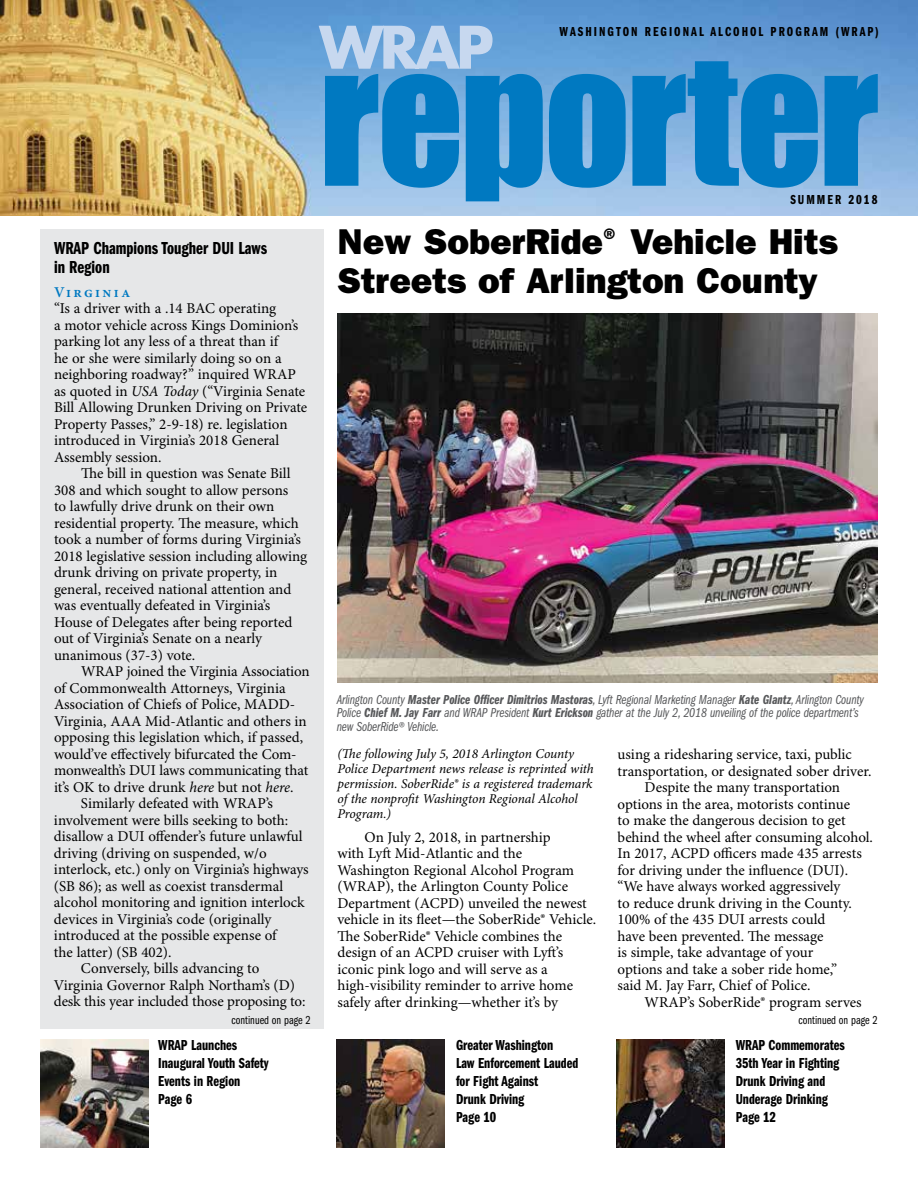
<style>
.page{position:relative;width:918px;height:1188px;background:#fff}
.page>*{position:absolute;margin:0;border:0;box-sizing:border-box;transform-origin:0 0}
.t1{font:36px/39px "ITC Franklin Gothic Std Hvy";color:#000}
.t2{font:18px/19.5px "ITC Franklin Gothic Std Dm Cp";color:#000}
.t3{font:15px/16.5px "Minion Pro";color:#000}
.t4{font:15px/18px "ITC Franklin Gothic Std Dm Cp";color:#000}
.t5{font:600 15px "Minion Pro";letter-spacing:.16em;color:#0079c1}
.t6{font:13.5px/13.5px "ITC Franklin Gothic Std Bk Cp It";letter-spacing:-.01em;color:#58595b}
.t7{font:italic 13.5px/15px "Minion Pro";letter-spacing:-.01em;color:#000}
.t8{font:13.5px "ITC Franklin Gothic Std Dm Cp";letter-spacing:.15em;color:#000}
.t9{font:12px "ITC Franklin Gothic Std Bk Cp";color:#000}
.s1{font-style:italic}
.s2{font-family:"ITC Franklin Gothic Std Dm Cp It"}
</style>
<div class="page">
<div style="left:40px;top:230px;width:284px;height:799px;background:#e6e7e8"></div>
<img style="left:0;top:0;width:918px;height:216px">
<img style="left:40px;top:1040px;width:108px;height:108px">
<img style="left:337px;top:1040px;width:108px;height:108px">
<img style="left:616px;top:1040px;width:108px;height:108px">
<svg style="left:319px;top:26px;width:174px;height:43px;background:#a2c3e6"></svg>
<img style="left:338px;top:313px;width:540px;height:370px">
<svg style="left:325px;top:61px;width:553px;height:140px;background:#3791ce"></svg>
<p class="t8" style="left:560px;top:24px;width:321px">WASHINGTON REGIONAL ALCOHOL PROGRAM (WRAP)</p>
<p class="t8" style="left:790px;top:192px;width:89px">SUMMER 2018</p>
<h1 class="t1" style="left:337px;top:222px;width:502px">New SoberRide<sup>®</sup> Vehicle Hits<br>Streets of Arlington County</h1>
<p class="t2" style="left:54px;top:238px;width:215px">WRAP Champions Tougher DUI Laws in Region</p>
<p class="t5" style="left:54px;top:283px;width:78px">Virginia</p>
<p class="t3" style="left:54px;top:301px;width:255px">“Is a driver with a .14 BAC operating<br>a motor vehicle across Kings Dominion’s parking lot any less of a threat than if<br>he or she were similarly doing so on a neighboring roadway?” inquired WRAP as quoted in <span class="s1">USA Today</span> (“Virginia Senate Bill Allowing Drunken Driving on Private Property Passes,” 2-9-18) re. legislation introduced in Virginia’s 2018 General Assembly session.</p>
<p class="t3" style="left:54px;top:466px;width:255px;text-indent:27px">The bill in question was Senate Bill 308 and which sought to allow persons<br>to lawfully drive drunk on their own residential property. The measure, which took a number of forms during Virginia’s 2018 legislative session including allowing drunk driving on private property, in general, received national attention and was eventually defeated in Virginia’s House of Delegates after being reported out of Virginia’s Senate on a nearly unanimous (37-3) vote.</p>
<p class="t3" style="left:81px;top:664px;width:230px">WRAP joined the Virginia Association</p>
<p class="t3" style="left:54px;top:680px;width:233px">of Commonwealth Attorneys, Virginia</p>
<p class="t3" style="left:54px;top:697px;width:243px">Association of Chiefs of Police, MADD-</p>
<p class="t3" style="left:54px;top:713px;width:254px">Virginia, AAA Mid-Atlantic and others in</p>
<p class="t3" style="left:54px;top:730px;width:251px">opposing this legislation which, if passed,</p>
<p class="t3" style="left:54px;top:746px;width:244px">would’ve effectively bifurcated the Com-</p>
<p class="t3" style="left:54px;top:763px;width:256px">monwealth’s DUI laws communicating that</p>
<p class="t3" style="left:54px;top:779px;width:241px">it’s OK to drive drunk <span class="s1">here</span> but not <span class="s1">here</span>.</p>
<p class="t3" style="left:81px;top:796px;width:194px">Similarly defeated with WRAP’s</p>
<p class="t3" style="left:54px;top:812px;width:236px">involvement were bills seeking to both:</p>
<p class="t3" style="left:54px;top:829px;width:250px">disallow a DUI offender’s future unlawful</p>
<p class="t3" style="left:54px;top:845px;width:214px">driving (driving on suspended, w/o</p>
<p class="t3" style="left:54px;top:862px;width:256px">interlock, etc.) only on Virginia’s highways</p>
<p class="t3" style="left:54px;top:878px;width:231px">(SB 86); as well as coexist transdermal</p>
<p class="t3" style="left:54px;top:895px;width:252px">alcohol monitoring and ignition interlock</p>
<p class="t3" style="left:54px;top:911px;width:219px">devices in Virginia’s code (originally</p>
<p class="t3" style="left:54px;top:928px;width:224px">introduced at the possible expense of</p>
<p class="t3" style="left:54px;top:944px;width:119px">the latter) (SB 402).</p>
<p class="t3" style="left:81px;top:961px;width:180px">Conversely, bills advancing to</p>
<p class="t3" style="left:54px;top:977px;width:243px">Virginia Governor Ralph Northam’s (D)</p>
<p class="t3" style="left:54px;top:994px;width:253px">desk this year included those proposing to:</p>
<p class="t4" style="left:158px;top:1036px;width:112px">WRAP Launches<br>Inaugural Youth Safety<br>Events in Region<br>Page 6</p>
<p class="t4" style="left:456px;top:1036px;width:124px">Greater Washington<br>Law Enforcement Lauded for Fight Against<br>Drunk Driving<br>Page 10</p>
<p class="t4" style="left:736px;top:1036px;width:111px">WRAP Commemorates<br>35th Year in Fighting<br>Drunk Driving and<br>Underage Drinking<br>Page 12</p>
<p class="t6" style="left:337px;top:693px;width:529px">Arlington County <span class="s2">Master Police Officer Dimitrios Mastoras</span>, Lyft Regional Marketing Manager <span class="s2">Kate Glantz</span>, Arlington County<br>Police <span class="s2">Chief M. Jay Farr</span> and WRAP President <span class="s2">Kurt Erickson</span> gather at the July 2, 2018 unveiling of the police department’s new SoberRide® Vehicle.</p>
<p class="t7" style="left:338px;top:747px;width:258px">(The following July 5, 2018 Arlington County Police Department news release is reprinted with permission. SoberRide® is a registered trademark of the nonprofit Washington Regional Alcohol Program.)</p>
<p class="t3" style="left:338px;top:829px;width:260px;text-indent:27px">On July 2, 2018, in partnership<br>with Lyft Mid-Atlantic and the Washington Regional Alcohol Program (WRAP), the Arlington County Police Department (ACPD) unveiled the newest vehicle in its fleet—the SoberRide® Vehicle.<br>The SoberRide® Vehicle combines the design of an ACPD cruiser with Lyft’s iconic pink logo and will serve as a high-visibility reminder to arrive home safely after drinking—whether it’s by</p>
<p class="t3" style="left:618px;top:747px;width:236px">using a ridesharing service, taxi, public</p>
<p class="t3" style="left:618px;top:764px;width:255px">transportation, or designated sober driver.</p>
<p class="t3" style="left:645px;top:780px;width:197px">Despite the many transportation</p>
<p class="t3" style="left:618px;top:797px;width:234px">options in the area, motorists continue</p>
<p class="t3" style="left:618px;top:813px;width:230px">to make the dangerous decision to get</p>
<p class="t3" style="left:618px;top:830px;width:257px">behind the wheel after consuming alcohol.</p>
<p class="t3" style="left:618px;top:846px;width:246px">In 2017, ACPD officers made 435 arrests</p>
<p class="t3" style="left:618px;top:863px;width:232px">for driving under the influence (DUI).</p>
<p class="t3" style="left:618px;top:879px;width:224px">“We have always worked aggressively</p>
<p class="t3" style="left:618px;top:896px;width:236px">to reduce drunk driving in the County.</p>
<p class="t3" style="left:618px;top:912px;width:209px">100% of the 435 DUI arrests could</p>
<p class="t3" style="left:618px;top:929px;width:207px">have been prevented. The message</p>
<p class="t3" style="left:618px;top:945px;width:197px">is simple, take advantage of your</p>
<p class="t3" style="left:618px;top:962px;width:221px">options and take a sober ride home,”</p>
<p class="t3" style="left:618px;top:978px;width:194px">said M. Jay Farr, Chief of Police.</p>
<p class="t3" style="left:645px;top:995px;width:219px">WRAP’s SoberRide® program serves</p>
<p class="t9" style="left:232px;top:1013px;width:80px">continued on page 2</p>
<p class="t9" style="left:799px;top:1013px;width:80px">continued on page 2</p>
</div>
